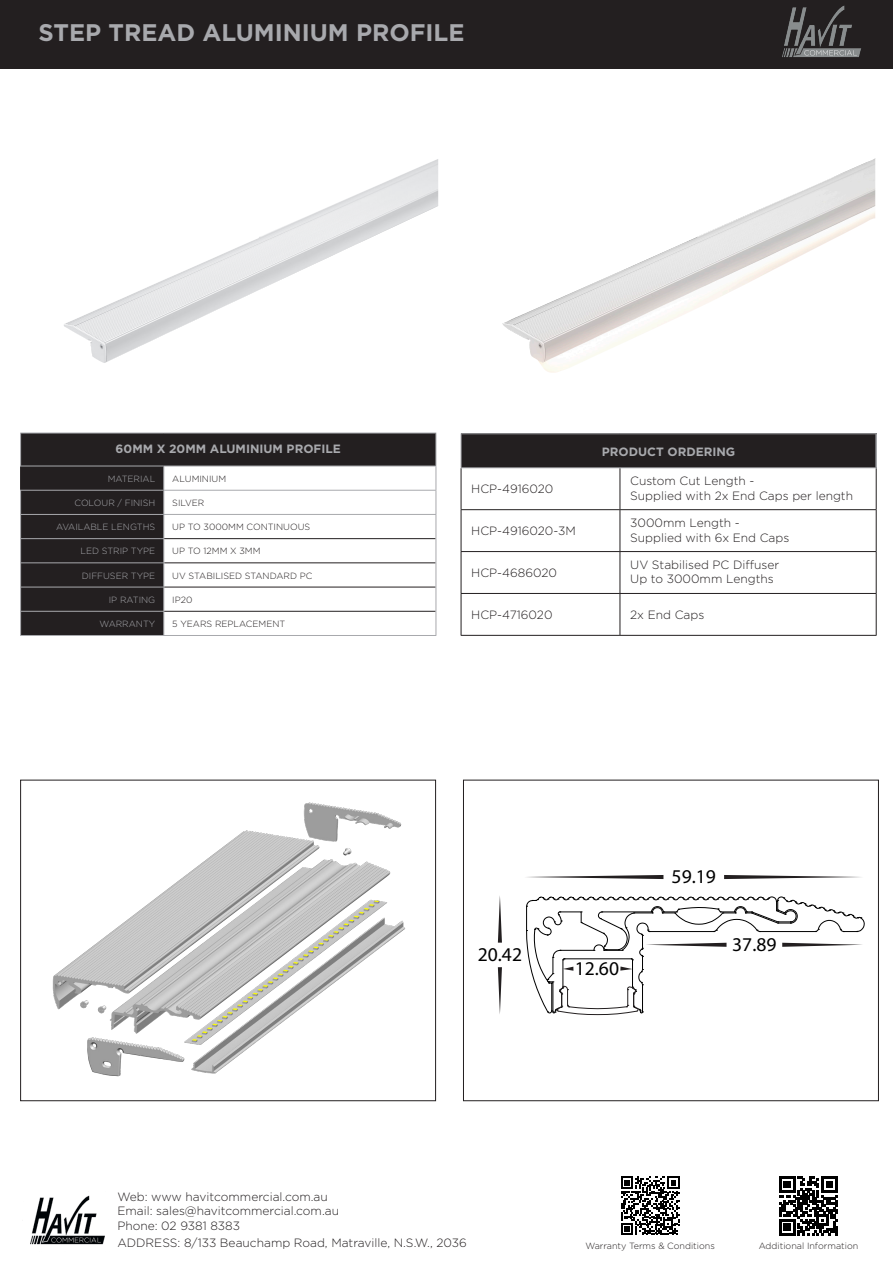
<style>
.page{position:relative;width:893px;height:1263px;background:#fff}
.page>*{position:absolute;margin:0;border:0;box-sizing:border-box;transform-origin:0 0}
.t1{font:700 24px "Gotham";color:#a8a9ad}
.t2{font:19.5px "Myriad Pro";color:#000}
.t3{font:300 12px/14.4px "Gotham";color:#231f20}
.t4{font:700 12px "Gotham";color:#a8a9ad}
.t5{font:300 9px "Gotham";color:#231f20}
.t6{font:300 9px "Gotham";color:#a8a9ad}
</style>
<div class="page">
<svg style="left:21px;top:434px;width:415px;height:201px"></svg>
<hr style="left:164px;top:562px;width:272px;height:1px;background:#231f20">
<hr style="left:20px;top:538px;width:144px;height:1px;background:#a8a9ad">
<hr style="left:20px;top:562px;width:144px;height:1px;background:#a8a9ad">
<hr style="left:20px;top:587px;width:144px;height:1px;background:#a8a9ad">
<hr style="left:20px;top:611px;width:144px;height:1px;background:#a8a9ad">
<hr style="left:20px;top:635px;width:144px;height:1px;background:#a8a9ad">
<hr style="left:164px;top:538px;width:272px;height:1px;background:#231f20">
<hr style="left:164px;top:587px;width:272px;height:1px;background:#231f20">
<hr style="left:164px;top:611px;width:272px;height:1px;background:#231f20">
<hr style="left:20px;top:433px;width:144px;height:1px;background:#a8a9ad">
<hr style="left:20px;top:433px;width:1px;height:33px;background:#a8a9ad">
<hr style="left:164px;top:433px;width:272px;height:1px;background:#a8a9ad">
<hr style="left:436px;top:433px;width:1px;height:33px;background:#a8a9ad">
<hr style="left:20px;top:466px;width:144px;height:1px;background:#a8a9ad">
<hr style="left:164px;top:466px;width:272px;height:1px;background:#a8a9ad">
<hr style="left:20px;top:490px;width:144px;height:1px;background:#a8a9ad">
<svg style="left:20px;top:466px;width:1px;height:169px"></svg>
<hr style="left:20px;top:514px;width:144px;height:1px;background:#a8a9ad">
<hr style="left:164px;top:635px;width:272px;height:1px;background:#a8a9ad">
<hr style="left:164px;top:490px;width:272px;height:1px;background:#a8a9ad">
<svg style="left:163px;top:466px;width:1px;height:169px"></svg>
<svg style="left:436px;top:466px;width:1px;height:169px"></svg>
<hr style="left:164px;top:514px;width:272px;height:1px;background:#a8a9ad">
<div style="left:0;top:0;width:893px;height:68px;background:#231f20"></div>
<hr style="left:0;top:68px;width:893px;height:1px;background:#231f20">
<img style="left:30px;top:1195px;width:75px;height:50px">
<img style="left:782px;top:5px;width:79px;height:52px">
<div style="left:461px;top:434px;width:415px;height:34px;background:#231f20"></div>
<hr style="left:461px;top:468px;width:1px;height:41px;background:#231f20">
<hr style="left:620px;top:468px;width:1px;height:41px;background:#231f20">
<hr style="left:461px;top:510px;width:1px;height:41px;background:#231f20">
<hr style="left:620px;top:510px;width:1px;height:41px;background:#231f20">
<hr style="left:461px;top:552px;width:1px;height:41px;background:#231f20">
<hr style="left:620px;top:552px;width:1px;height:41px;background:#231f20">
<hr style="left:461px;top:594px;width:1px;height:41px;background:#231f20">
<hr style="left:620px;top:594px;width:1px;height:41px;background:#231f20">
<hr style="left:876px;top:468px;width:1px;height:41px;background:#231f20">
<hr style="left:876px;top:510px;width:1px;height:41px;background:#231f20">
<hr style="left:876px;top:552px;width:1px;height:41px;background:#231f20">
<hr style="left:876px;top:594px;width:1px;height:41px;background:#231f20">
<hr style="left:461px;top:509px;width:159px;height:1px;background:#231f20">
<hr style="left:620px;top:509px;width:257px;height:1px;background:#231f20">
<hr style="left:461px;top:551px;width:159px;height:1px;background:#231f20">
<hr style="left:620px;top:551px;width:257px;height:1px;background:#231f20">
<hr style="left:461px;top:593px;width:159px;height:1px;background:#231f20">
<hr style="left:620px;top:593px;width:257px;height:1px;background:#231f20">
<hr style="left:461px;top:635px;width:159px;height:1px;background:#231f20">
<hr style="left:620px;top:635px;width:257px;height:1px;background:#231f20">
<hr style="left:461px;top:433px;width:159px;height:1px;background:#a8a9ad">
<hr style="left:461px;top:434px;width:1px;height:33px;background:#a8a9ad">
<hr style="left:620px;top:433px;width:257px;height:1px;background:#a8a9ad">
<hr style="left:461px;top:467px;width:159px;height:1px;background:#a8a9ad">
<hr style="left:620px;top:467px;width:257px;height:1px;background:#a8a9ad">
<hr style="left:875px;top:434px;width:2px;height:33px;background:#a8a9ad">
<svg style="left:679px;top:1176px;width:1px;height:50px"></svg>
<svg style="left:621px;top:1176px;width:58px;height:59px"></svg>
<svg style="left:779px;top:1176px;width:59px;height:59px"></svg>
<img style="left:31px;top:802px;width:397px;height:299px">
<div style="left:463px;top:780px;width:416px;height:321px;border:1px solid #231f20"></div>
<svg style="left:527px;top:875px;width:136px;height:4px"></svg>
<svg style="left:724px;top:875px;width:137px;height:4px"></svg>
<svg style="left:498px;top:896px;width:4px;height:47px"></svg>
<svg style="left:498px;top:967px;width:4px;height:47px"></svg>
<svg style="left:526px;top:896px;width:339px;height:119px"></svg>
<img style="left:64px;top:159px;width:374px;height:204px">
<img style="left:502px;top:158px;width:373px;height:215px">
<h1 class="t1" style="left:39px;top:16px;width:427px">STEP TREAD ALUMINIUM PROFILE</h1>
<p class="t4" style="left:116px;top:441px;width:227px">60MM X 20MM ALUMINIUM PROFILE</p>
<p class="t6" style="left:108px;top:473px;width:49px">MATERIAL</p>
<p class="t5" style="left:172px;top:473px;width:55px">ALUMINIUM</p>
<p class="t6" style="left:75px;top:497px;width:82px">COLOUR / FINISH</p>
<p class="t5" style="left:172px;top:497px;width:34px">SILVER</p>
<p class="t6" style="left:56px;top:521px;width:101px">AVAILABLE LENGTHS</p>
<p class="t5" style="left:172px;top:521px;width:139px">UP TO 3000MM CONTINUOUS</p>
<p class="t6" style="left:80px;top:545px;width:76px">LED STRIP TYPE</p>
<p class="t5" style="left:172px;top:545px;width:90px">UP TO 12MM X 3MM</p>
<p class="t6" style="left:82px;top:570px;width:75px">DIFFUSER TYPE</p>
<p class="t5" style="left:172px;top:570px;width:142px">UV STABILISED STANDARD PC</p>
<p class="t6" style="left:109px;top:594px;width:48px">IP RATING</p>
<p class="t5" style="left:172px;top:594px;width:22px">IP20</p>
<p class="t6" style="left:100px;top:618px;width:57px">WARRANTY</p>
<p class="t5" style="left:172px;top:618px;width:115px">5 YEARS REPLACEMENT</p>
<p class="t3" style="left:117px;top:1189px;width:223px">Web: www havitcommercial.com.au<br>Email: sales@havitcommercial.com.au<br>Phone: 02 9381 8383</p>
<p class="t4" style="left:602px;top:443px;width:135px">PRODUCT ORDERING</p>
<p class="t3" style="left:471px;top:482px;width:84px">HCP-4916020</p>
<p class="t3" style="left:630px;top:473px;width:224px">Custom Cut Length -<br>Supplied with 2x End Caps per length</p>
<p class="t3" style="left:471px;top:523px;width:106px">HCP-4916020-3M</p>
<p class="t3" style="left:630px;top:515px;width:161px">3000mm Length -<br>Supplied with 6x End Caps</p>
<p class="t3" style="left:471px;top:565px;width:87px">HCP-4686020</p>
<p class="t3" style="left:630px;top:557px;width:151px">UV Stabilised PC Diffuser<br>Up to 3000mm Lengths</p>
<p class="t3" style="left:471px;top:607px;width:83px">HCP-4716020</p>
<p class="t3" style="left:630px;top:607px;width:76px">2x End Caps</p>
<h2 class="t2" style="left:478px;top:942px;width:46px">20.42</h2>
<h2 class="t2" style="left:575px;top:956px;width:46px">12.60</h2>
<h2 class="t2" style="left:672px;top:864px;width:46px">59.19</h2>
<h2 class="t2" style="left:732px;top:932px;width:46px">37.89</h2>
<p class="t3" style="left:117px;top:1235px;width:351px">ADDRESS: 8/133 Beauchamp Road, Matraville, N.S.W., 2036</p>
<p class="t5" style="left:585px;top:1239px;width:131px">Warranty Terms &amp; Conditions</p>
<p class="t5" style="left:759px;top:1239px;width:101px">Additional Information</p>
</div>
